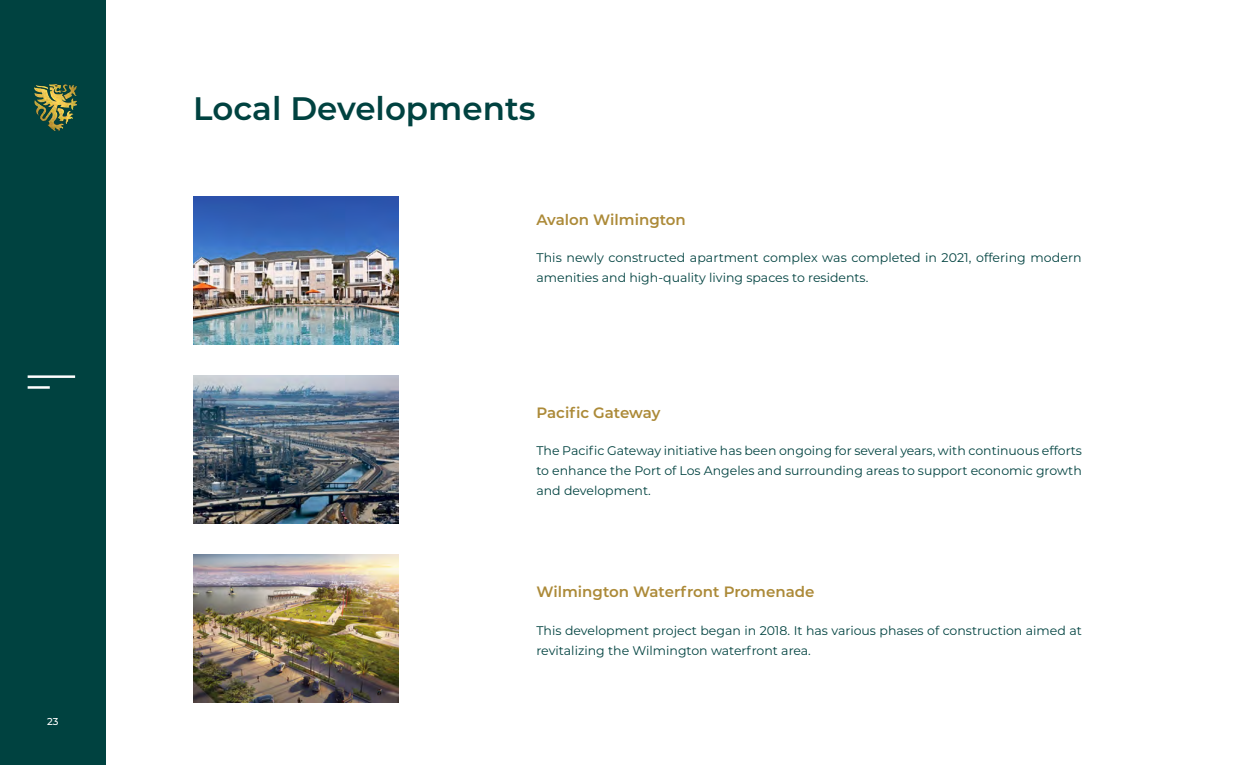
<style>
.page{position:relative;width:1260px;height:765px;background:#fff}
.page>*{position:absolute;margin:0;border:0;box-sizing:border-box;transform-origin:0 0}
.t1{font:600 32.5px "Montserrat";color:#004240}
.t2{font:600 15px "Montserrat";color:#ac8a38}
.t3{font:12.5px/20px "Montserrat";color:#004240}
.t4{font:500 10px "Montserrat";color:#fff}
</style>
<div class="page">
<img style="left:193px;top:196px;width:205px;height:148px">
<img style="left:193px;top:375px;width:205px;height:149px">
<img style="left:193px;top:555px;width:205px;height:148px">
<div style="left:0;top:0;width:106px;height:765px;background:#004240"></div>
<hr style="left:28px;top:375px;width:47px;height:3px;background:#fff">
<hr style="left:28px;top:386px;width:22px;height:3px;background:#fff">
<img style="left:34px;top:84px;width:42px;height:48px">
<p class="t4" style="left:47px;top:714px;width:13px">23</p>
<p class="t1" style="left:193px;top:85px;width:344px">Local Developments</p>
<p class="t2" style="left:536px;top:209px;width:151px">Avalon Wilmington</p>
<p class="t3" style="left:536px;top:248px;width:547px">This newly constructed apartment complex was completed in 2021, offering modern amenities and high-quality living spaces to residents.</p>
<p class="t2" style="left:536px;top:402px;width:125px">Pacific Gateway</p>
<p class="t3" style="left:536px;top:441px;width:547px;text-align:justify">The Pacific Gateway initiative has been ongoing for several years, with continuous efforts to enhance the Port of Los Angeles and surrounding areas to support economic growth and development.</p>
<p class="t2" style="left:536px;top:581px;width:280px">Wilmington Waterfront Promenade</p>
<p class="t3" style="left:536px;top:620px;width:547px">This development project began in 2018. It has various phases of construction aimed at revitalizing the Wilmington waterfront area.</p>
</div>
